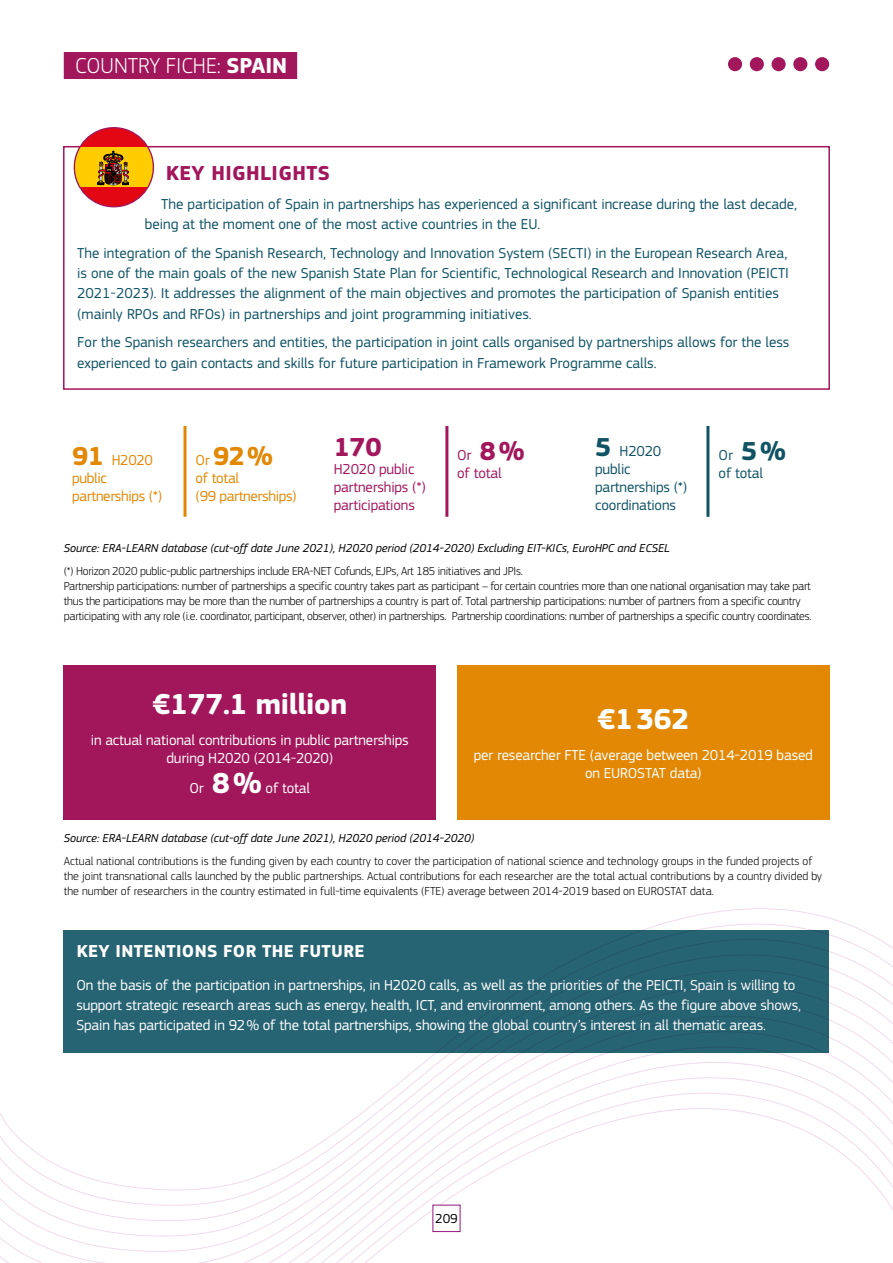
<style>
.page{position:relative;width:893px;height:1263px;background:#fff}
.page>*{position:absolute;margin:0;border:0;box-sizing:border-box;transform-origin:0 0}
.t1{font:700 30px "EC Square Sans Pro";letter-spacing:-.01em;color:#fff}
.t2{font:700 27px "EC Square Sans Pro";color:#e28805}
.t3{font:700 27px "EC Square Sans Pro";color:#a2165b}
.t4{font:300 22.5px "EC Square Sans Pro";color:#fff}
.t5{font:700 21px "EC Square Sans Pro";letter-spacing:.02em;color:#a2165b}
.t6{font:700 18px "EC Square Sans Pro";letter-spacing:.02em;color:#fff}
.t7{font:15px/20.2px "EC Square Sans Pro";color:#0f5364}
.t8{font:15px/18px "EC Square Sans Pro";letter-spacing:-.01em;color:#fff;text-align:center}
.t9{font:15px/18px "EC Square Sans Pro";letter-spacing:-.02em;color:#e28805}
.t10{font:15px/18px "EC Square Sans Pro";letter-spacing:-.01em;color:#a2165b}
.t11{font:13.5px "EC Square Sans Pro";color:#000}
.t12{font:300 12px/15px "EC Square Sans Pro";letter-spacing:-.02em;color:#000}
.t13{font:300 12px/15px "EC Square Sans Pro";color:#000}
.t14{font:italic 12px "EC Square Sans Pro";color:#000}
.s1{font-weight:700}
.s2{font-weight:700;color:#a2165b}
.s3{font-weight:700;font-size:27px}
.s4{font-weight:400;font-size:15px}
.s5{font-weight:700;font-size:30px}
</style>
<div class="page">
<svg style="left:0;top:908px;width:892px;height:355px"></svg>
<div style="left:433px;top:1205px;width:27px;height:26px;background:#fff"></div>
<div style="left:815px;top:57px;width:14px;height:14px;background:#a2165b;border-radius:50%"></div>
<div style="left:793px;top:57px;width:14px;height:14px;background:#a2165b;border-radius:50%"></div>
<div style="left:771px;top:57px;width:15px;height:14px;background:#a2165b;border-radius:50%"></div>
<div style="left:750px;top:57px;width:14px;height:14px;background:#a2165b;border-radius:50%"></div>
<div style="left:728px;top:57px;width:14px;height:14px;background:#a2165b;border-radius:50%"></div>
<div style="left:64px;top:52px;width:233px;height:27px;background:#a2165b"></div>
<div style="left:63px;top:146px;width:767px;height:244px;border:2px solid #a2165b"></div>
<svg style="left:74px;top:128px;width:79px;height:79px"></svg>
<div style="left:74px;top:127px;width:80px;height:80px;border:1px solid #a2165b;border-radius:50%"></div>
<hr style="left:183px;top:426px;width:3px;height:91px;background:#e28805">
<hr style="left:445px;top:426px;width:3px;height:91px;background:#a2165b">
<hr style="left:706px;top:426px;width:3px;height:91px;background:#0f5364">
<div style="left:64px;top:665px;width:372px;height:155px;background:#a2165b"></div>
<div style="left:457px;top:665px;width:373px;height:155px;background:#e28805"></div>
<div style="left:64px;top:930px;width:765px;height:123px;background:#276473"></div>
<h3 class="t4" style="left:75px;top:53px;width:224px">COUNTRY FICHE: <span class="s1">SPAIN</span><span class="s2">?</span></h3>
<h3 class="t5" style="left:166px;top:161px;width:165px">KEY HIGHLIGHTS</h3>
<p class="t7" style="left:145px;top:194px;width:654px;text-indent:16px">The participation of Spain in partnerships has experienced a significant increase during the last decade, being at the moment one of the most active countries in the EU.</p>
<p class="t7" style="left:77px;top:243px;width:713px">The integration of the Spanish Research, Technology and Innovation System (SECTI) in the European Research Area, is one of the main goals of the new Spanish State Plan for Scientific, Technological Research and Innovation (PEICTI 2021-2023). It addresses the alignment of the main objectives and promotes the participation of Spanish entities (mainly RPOs and RFOs) in partnerships and joint programming initiatives.</p>
<p class="t7" style="left:77px;top:332px;width:714px">For the Spanish researchers and entities, the participation in joint calls organised by partnerships allows for the less experienced to gain contacts and skills for future participation in Framework Programme calls.</p>
<h2 class="t3" style="left:334px;top:431px;width:49px">170</h2>
<p class="t10" style="left:334px;top:460px;width:93px">H2020 public partnerships (*) participations</p>
<p class="t10" style="left:457px;top:446px;width:69px">Or <span class="s3">8% </span>of total</p>
<p class="t7" style="left:595px;top:442px;width:93px;line-height:18px"><span class="s3">5</span> H2020 public partnerships (*) coordinations</p>
<p class="t7" style="left:719px;top:446px;width:69px;line-height:18px">Or <span class="s3">5% </span>of total</p>
<p class="t14" style="left:64px;top:541px;width:608px">Source: ERA-LEARN database (cut-off date June 2021), H2020 period (2014-2020) Excluding EIT-KICs, EuroHPC and ECSEL</p>
<p class="t12" style="left:64px;top:563px;width:749px">(*) Horizon 2020 public-public partnerships include ERA-NET Cofunds, EJPs, Art 185 initiatives and JPIs.<br>Partnership participations: number of partnerships a specific country takes part as participant – for certain countries more than one national organisation may take part thus the participations may be more than the number of partnerships a country is part of. Total partnership participations: number of partners from a specific country participating with any role (i.e. coordinator, participant, observer, other) in partnerships. Partnership coordinations: number of partnerships a specific country coordinates.</p>
<p class="t9" style="left:72px;top:451px;width:91px"><span class="s3">91</span> H2020 public partnerships (*)</p>
<h2 class="t2" style="left:196px;top:440px;width:79px"><span class="s4">Or</span> 92%</h2>
<p class="t9" style="left:196px;top:469px;width:102px">of total<br>(99 partnerships)</p>
<h1 class="t1" style="left:153px;top:686px;width:196px">€177.1 million</h1>
<p class="t8" style="left:91px;top:731px;width:319px">in actual national contributions in public partnerships during H2020 (2014-2020)</p>
<p class="t8" style="left:190px;top:780px;width:122px">Or <span class="s5">8%</span> of total</p>
<h1 class="t1" style="left:597px;top:701px;width:93px">€1362</h1>
<p class="t8" style="left:474px;top:746px;width:341px">per researcher FTE (average between 2014-2019 based on EUROSTAT data)</p>
<p class="t14" style="left:64px;top:830px;width:412px">Source: ERA-LEARN database (cut-off date June 2021), H2020 period (2014-2020)</p>
<p class="t13" style="left:64px;top:853px;width:760px">Actual national contributions is the funding given by each country to cover the participation of national science and technology groups in the funded projects of the joint transnational calls launched by the public partnerships. Actual contributions for each researcher are the total actual contributions by a country divided by the number of researchers in the country estimated in full-time equivalents (FTE) average between 2014-2019 based on EUROSTAT data.</p>
<p class="t6" style="left:77px;top:940px;width:289px">KEY INTENTIONS FOR THE FUTURE</p>
<p class="t8" style="left:77px;top:975px;width:726px;line-height:20.2px;text-align:left">On the basis of the participation in partnerships, in H2020 calls, as well as the priorities of the PEICTI, Spain is willing to support strategic research areas such as energy, health, ICT, and environment, among others. As the figure above shows,<br>Spain has participated in 92% of the total partnerships, showing the global country’s interest in all thematic areas.</p>
<p class="t11" style="left:435px;top:1211px;width:24px">209</p>
</div>
